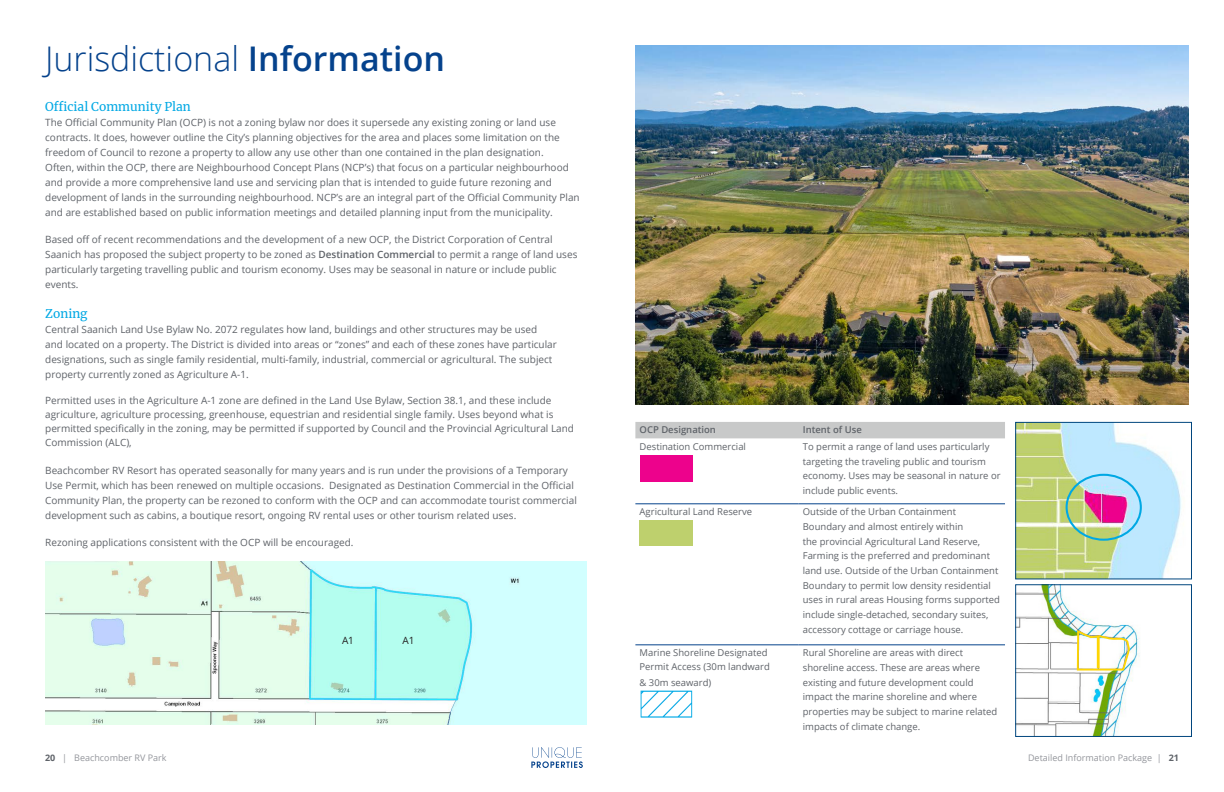
<style>
.page{position:relative;width:1224px;height:792px;background:#fff}
.page>*{position:absolute;margin:0;border:0;box-sizing:border-box;transform-origin:0 0}
.t1{font:300 34px "Open Sans";color:#05428c}
.Body_Text_-_Dark_Grey_CMYK{font:12px "Merriweather";color:#00a8e4}
.Body_Text_-_Dark_Grey_CMYK-2{font:10px/15px "Open Sans";color:#5f6369}
.t2{font:10px "Open Sans";color:#231f20}
.Body_Text_-_Dark_Grey_CMYK-3{font:9.5px/14.7px "Open Sans";color:#5f6369}
.Body_Text_-_Dark_Grey_CMYK-4{font:600 9.5px "Open Sans";color:#5f6369}
.t3{font:9px "Open Sans";color:#94969c}
.s1{font-weight:600}
.s2{font-weight:700;color:#5f6369}
</style>
<div class="page">
<img style="left:635px;top:45px;width:554px;height:359px">
<svg style="left:531px;top:747px;width:52px;height:21px"></svg>
<img style="left:1017px;top:424px;width:164px;height:153px">
<div style="left:1015px;top:422px;width:177px;height:157px;border:1px solid #00467e"></div>
<div style="left:1066px;top:474px;width:76px;height:67px;border:2px solid #00a8e4;border-radius:50%"></div>
<img style="left:1017px;top:586px;width:123px;height:149px">
<div style="left:1015px;top:584px;width:177px;height:153px;border:1px solid #00467e"></div>
<svg style="left:1076px;top:629px;width:55px;height:42px"></svg>
<hr style="left:1097px;top:636px;width:3px;height:32px;background:#fed503">
<div style="left:635px;top:422px;width:370px;height:16px;background:#c8c9c9"></div>
<hr style="left:635px;top:504px;width:164px;height:1px;background:#05428c">
<hr style="left:799px;top:504px;width:206px;height:1px;background:#05428c">
<hr style="left:635px;top:645px;width:164px;height:1px;background:#05428c">
<hr style="left:799px;top:645px;width:206px;height:1px;background:#05428c">
<div style="left:640px;top:455px;width:53px;height:26px;background:#ed028c"></div>
<img style="left:640px;top:690px;width:53px;height:28px">
<img style="left:45px;top:562px;width:542px;height:162px">
<p class="t1" style="left:45px;top:35px;width:402px">Jurisdictional <span class="s1">Information</span></p>
<p class="Body_Text_-_Dark_Grey_CMYK" style="left:45px;top:98px;width:147px">Official Community Plan</p>
<p class="Body_Text_-_Dark_Grey_CMYK-2" style="left:45px;top:114px;width:536px">The Official Community Plan (OCP) is not a zoning bylaw nor does it supersede any existing zoning or land use contracts. It does, however outline the City’s planning objectives for the area and places some limitation on the freedom of Council to rezone a property to allow any use other than one contained in the plan designation.<br>Often, within the OCP, there are Neighbourhood Concept Plans (NCP’s) that focus on a particular neighbourhood and provide a more comprehensive land use and servicing plan that is intended to guide future rezoning and development of lands in the surrounding neighbourhood. NCP’s are an integral part of the Official Community Plan and are established based on public information meetings and detailed planning input from the municipality.</p>
<p class="Body_Text_-_Dark_Grey_CMYK-2" style="left:45px;top:232px;width:534px">Based off of recent recommendations and the development of a new OCP, the District Corporation of Central Saanich has proposed the subject property to be zoned as <span class="s1">Destination Commercial</span> to permit a range of land uses particularly targeting travelling public and tourism economy. Uses may be seasonal in nature or include public events.</p>
<p class="Body_Text_-_Dark_Grey_CMYK" style="left:45px;top:305px;width:44px">Zoning</p>
<p class="Body_Text_-_Dark_Grey_CMYK-2" style="left:45px;top:322px;width:513px">Central Saanich Land Use Bylaw No. 2072 regulates how land, buildings and other structures may be used and located on a property. The District is divided into areas or “zones” and each of these zones have particular designations, such as single family residential, multi-family, industrial, commercial or agricultural. The subject property currently zoned as Agriculture A-1.</p>
<p class="Body_Text_-_Dark_Grey_CMYK-2" style="left:45px;top:394px;width:530px;line-height:13.9px">Permitted uses in the Agriculture A-1 zone are defined in the Land Use Bylaw, Section 38.1, and these include agriculture, agriculture processing, greenhouse, equestrian and residential single family. Uses beyond what is permitted specifically in the zoning, may be permitted if supported by Council and the Provincial Agricultural Land Commission (ALC),</p>
<p class="Body_Text_-_Dark_Grey_CMYK-2" style="left:45px;top:462px;width:533px">Beachcomber RV Resort has operated seasonally for many years and is run under the provisions of a Temporary Use Permit, which has been renewed on multiple occasions. Designated as Destination Commercial in the Official Community Plan, the property can be rezoned to conform with the OCP and can accommodate tourist commercial development such as cabins, a boutique resort, ongoing RV rental uses or other tourism related uses.</p>
<p class="Body_Text_-_Dark_Grey_CMYK-2" style="left:45px;top:535px;width:310px">Rezoning applications consistent with the OCP will be encouraged.</p>
<p class="t2" style="left:342px;top:634px;width:14px">A1</p>
<p class="t2" style="left:402px;top:634px;width:14px">A1</p>
<p class="Body_Text_-_Dark_Grey_CMYK-4" style="left:640px;top:423px;width:78px">OCP Designation</p>
<p class="Body_Text_-_Dark_Grey_CMYK-4" style="left:803px;top:423px;width:61px">Intent of Use</p>
<p class="Body_Text_-_Dark_Grey_CMYK-3" style="left:640px;top:439px;width:108px">Destination Commercial</p>
<p class="Body_Text_-_Dark_Grey_CMYK-3" style="left:803px;top:439px;width:199px">To permit a range of land uses particularly targeting the traveling public and tourism economy. Uses may be seasonal in nature or include public events.</p>
<p class="Body_Text_-_Dark_Grey_CMYK-3" style="left:640px;top:504px;width:114px">Agricultural Land Reserve</p>
<p class="Body_Text_-_Dark_Grey_CMYK-3" style="left:803px;top:504px;width:199px">Outside of the Urban Containment Boundary and almost entirely within<br>the provincial Agricultural Land Reserve, Farming is the preferred and predominant land use. Outside of the Urban Containment Boundary to permit low density residential uses in rural areas Housing forms supported include single-detached, secondary suites, accessory cottage or carriage house.</p>
<p class="Body_Text_-_Dark_Grey_CMYK-3" style="left:640px;top:646px;width:132px;line-height:13.7px">Marine Shoreline Designated<br>Permit Access (30m landward</p>
<p class="Body_Text_-_Dark_Grey_CMYK-3" style="left:640px;top:675px;width:73px">&amp; 30m seaward)</p>
<p class="Body_Text_-_Dark_Grey_CMYK-3" style="left:803px;top:645px;width:196px">Rural Shoreline are areas with direct shoreline access. These are areas where existing and future development could impact the marine shoreline and where properties may be subject to marine related impacts of climate change.</p>
<p class="t3" style="left:45px;top:752px;width:123px"><span class="s2">20</span> | Beachcomber RV Park</p>
<p class="t3" style="left:1028px;top:752px;width:152px">Detailed Information Package | <span class="s2">21</span></p>
</div>
